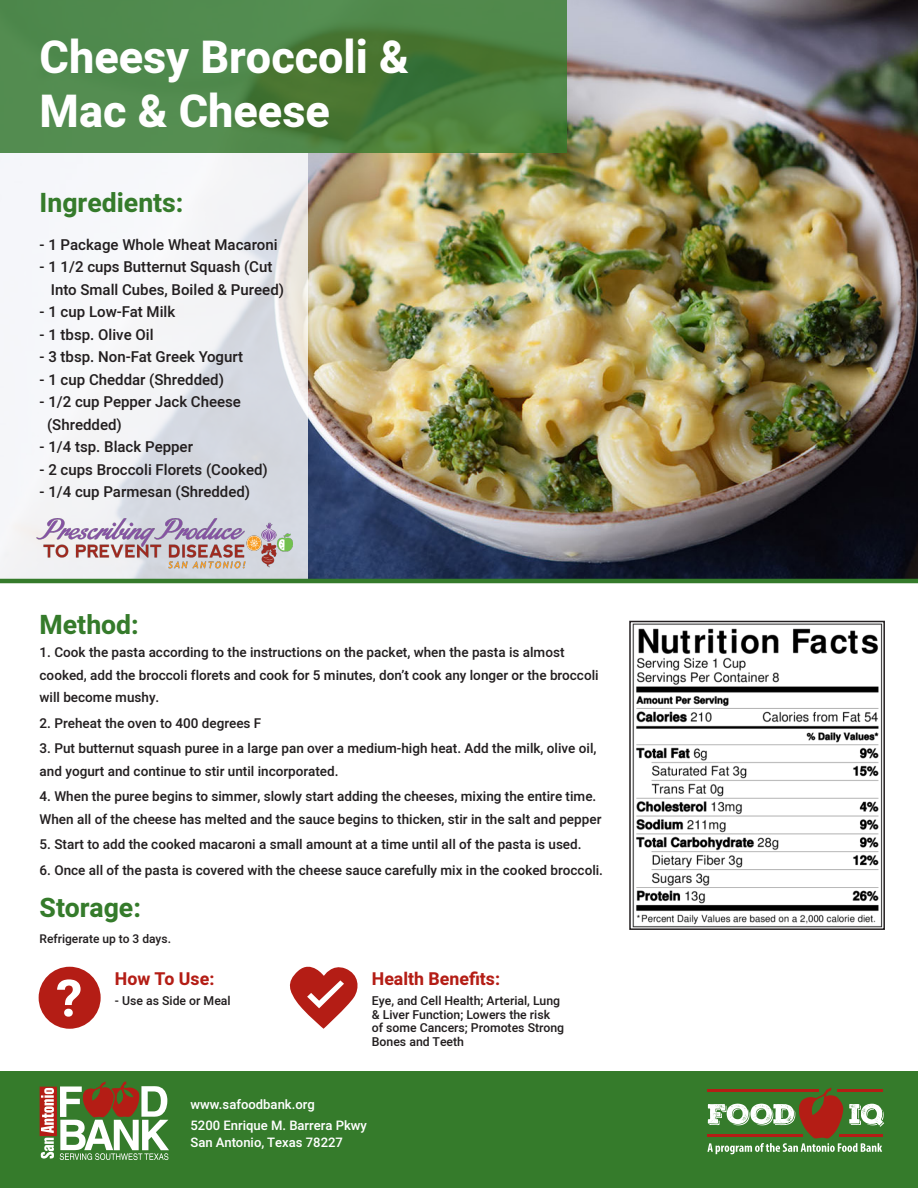
<style>
.page{position:relative;width:918px;height:1188px;background:#fff}
.page>*{position:absolute;margin:0;border:0;box-sizing:border-box;transform-origin:0 0}
.t1{font:800 45px/54px "Heebo";color:#fff}
.t2{font:700 26.55px "Heebo";color:#357b2b}
.t3{font:700 17.7px "Heebo";color:#b41d15}
.t4{font:500 15px/22.5px "Heebo";color:#231f20}
.t5{font:500 13.5px/22.5px "Heebo";color:#231f20}
.t6{font:500 13.05px "Heebo";color:#fff}
.t7{font:500 12.3px/13.6px "Heebo";color:#231f20}
.t8{font:500 12px "Heebo";color:#231f20}
</style>
<div class="page">
<div style="left:0;top:1071px;width:918px;height:117px;background:#357b2b"></div>
<svg style="left:40px;top:1081px;width:129px;height:79px"></svg>
<img style="left:307px;top:0;width:611px;height:579px">
<svg style="left:0;top:0;width:567px;height:153px;background:#4d8344"></svg>
<svg style="left:0;top:153px;width:307px;height:426px;fill:#f4f4f6"></svg>
<svg style="left:289px;top:966px;width:69px;height:63px"></svg>
<svg style="left:39px;top:967px;width:62px;height:62px"></svg>
<hr style="left:0;top:579px;width:918px;height:4px;background:#357b2b">
<svg style="left:707px;top:1087px;width:177px;height:67px"></svg>
<img style="left:25px;top:505px;width:279px;height:74px">
<img style="left:632px;top:624px;width:250px;height:303px">
<div style="left:629px;top:621px;width:256px;height:309px;border:2px solid #231f20"></div>
<p class="t1" style="left:40px;top:32px;width:371px">Cheesy Broccoli &amp;<br>Mac &amp; Cheese</p>
<p class="t2" style="left:40px;top:184px;width:146px">Ingredients:</p>
<p class="t4" style="left:40px;top:233px;width:240px">- 1 Package Whole Wheat Macaroni</p>
<p class="t4" style="left:51px;top:256px;width:235px;text-indent:-11px">- 1 1/2 cups Butternut Squash (Cut<br>Into Small Cubes, Boiled &amp; Pureed)</p>
<p class="t4" style="left:40px;top:301px;width:137px">- 1 cup Low-Fat Milk</p>
<p class="t4" style="left:40px;top:323px;width:115px">- 1 tbsp. Olive Oil</p>
<p class="t4" style="left:40px;top:346px;width:205px">- 3 tbsp. Non-Fat Greek Yogurt</p>
<p class="t4" style="left:40px;top:368px;width:186px">- 1 cup Cheddar (Shredded)</p>
<p class="t4" style="left:47px;top:391px;width:195px;text-indent:-7px">- 1/2 cup Pepper Jack Cheese (Shredded)</p>
<p class="t4" style="left:40px;top:436px;width:155px">- 1/4 tsp. Black Pepper</p>
<p class="t4" style="left:40px;top:458px;width:230px">- 2 cups Broccoli Florets (Cooked)</p>
<p class="t4" style="left:40px;top:481px;width:212px">- 1/4 cup Parmesan (Shredded)</p>
<p class="t2" style="left:40px;top:606px;width:101px">Method:</p>
<p class="t5" style="left:40px;top:641px;width:561px">1. Cook the pasta according to the instructions on the packet, when the pasta is almost cooked, add the broccoli florets and cook for 5 minutes, don’t cook any longer or the broccoli will become mushy.</p>
<p class="t5" style="left:40px;top:712px;width:223px">2. Preheat the oven to 400 degrees F</p>
<p class="t5" style="left:40px;top:737px;width:558px">3. Put butternut squash puree in a large pan over a medium-high heat. Add the milk, olive oil, and yogurt and continue to stir until incorporated.</p>
<p class="t5" style="left:40px;top:785px;width:563px">4. When the puree begins to simmer, slowly start adding the cheeses, mixing the entire time.<br>When all of the cheese has melted and the sauce begins to thicken, stir in the salt and pepper</p>
<p class="t5" style="left:40px;top:833px;width:544px">5. Start to add the cooked macaroni a small amount at a time until all of the pasta is used.</p>
<p class="t5" style="left:40px;top:859px;width:565px">6. Once all of the pasta is covered with the cheese sauce carefully mix in the cooked broccoli.</p>
<p class="t2" style="left:40px;top:890px;width:103px">Storage:</p>
<p class="t8" style="left:40px;top:930px;width:133px">Refrigerate up to 3 days.</p>
<p class="t3" style="left:115px;top:967px;width:101px">How To Use:</p>
<p class="t3" style="left:372px;top:967px;width:130px">Health Benefits:</p>
<p class="t7" style="left:115px;top:994px;width:117px">- Use as Side or Meal</p>
<p class="t7" style="left:372px;top:994px;width:194px">Eye, and Cell Health; Arterial, Lung &amp; Liver Function; Lowers the risk of some Cancers; Promotes Strong<br>Bones and Teeth</p>
<p class="t6" style="left:191px;top:1095px;width:126px">www.safoodbank.org</p>
<p class="t6" style="left:191px;top:1117px;width:178px">5200 Enrique M. Barrera Pkwy</p>
<p class="t6" style="left:191px;top:1133px;width:154px">San Antonio, Texas 78227</p>
</div>
